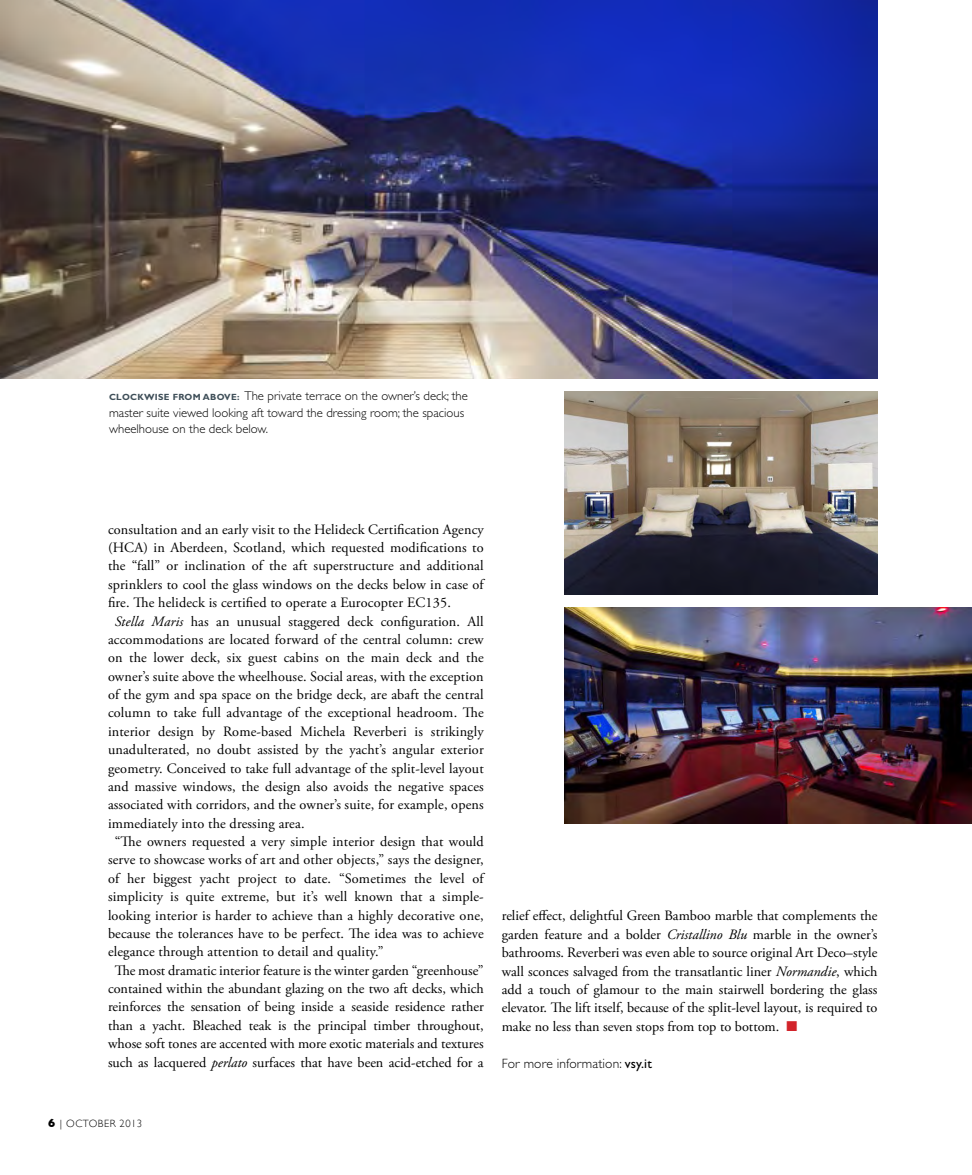
<style>
.page{position:relative;width:972px;height:1175px;background:#fff}
.page>*{position:absolute;margin:0;border:0;box-sizing:border-box;transform-origin:0 0}
.Body_Serif{font:14.25px/18.3px "Adobe Garamond Pro";color:#000;text-align:justify}
.Body_Sans{font:300 13.5px "Gill Sans Std";letter-spacing:.01em;color:#000}
.Captions{font:300 12.75px/16.5px "Gill Sans Std";color:#000}
.t1{font:300 10.5px "Gill Sans";letter-spacing:.05em;color:#000}
.s1{font-weight:700;font-size:9px;color:#3f4f59}
.s2{font-style:italic}
.s3{color:#d2232a}
.s4{font-weight:400}
.s5{font-weight:700;font-size:12px}
</style>
<div class="page">
<img style="left:0;top:0;width:878px;height:378px">
<img style="left:565px;top:392px;width:313px;height:202px">
<img style="left:565px;top:608px;width:407px;height:216px">
<p class="Captions" style="left:109px;top:388px;width:360px"><span class="s1">CLOCKWISE FROM ABOVE:</span> The private terrace on the owner’s deck; the master suite viewed looking aft toward the dressing room; the spacious wheelhouse on the deck below.</p>
<p class="Body_Serif" style="left:108px;top:520px;width:377px">consultation and an early visit to the Helideck Certification Agency (HCA) in Aberdeen, Scotland, which requested modifications to the “fall” or inclination of the aft superstructure and additional sprinklers to cool the glass windows on the decks below in case of fire. The helideck is certified to operate a Eurocopter EC135.</p>
<p class="Body_Serif" style="left:108px;top:612px;width:377px;text-indent:7px"><span class="s2">Stella Maris</span> has an unusual staggered deck configuration. All accommodations are located forward of the central column: crew on the lower deck, six guest cabins on the main deck and the owner’s suite above the wheelhouse. Social areas, with the exception of the gym and spa space on the bridge deck, are abaft the central column to take full advantage of the exceptional headroom. The interior design by Rome-based Michela Reverberi is strikingly unadulterated, no doubt assisted by the yacht’s angular exterior geometry. Conceived to take full advantage of the split-level layout and massive windows, the design also avoids the negative spaces associated with corridors, and the owner’s suite, for example, opens immediately into the dressing area.</p>
<p class="Body_Serif" style="left:108px;top:833px;width:377px;text-indent:7px">“The owners requested a very simple interior design that would serve to showcase works of art and other objects,” says the designer, of her biggest yacht project to date. “Sometimes the level of simplicity is quite extreme, but it’s well known that a simple&shy;looking interior is harder to achieve than a highly decorative one, because the tolerances have to be perfect. The idea was to achieve elegance through attention to detail and quality.”</p>
<p class="Body_Serif" style="left:108px;top:961px;width:377px;text-align:center">The most dramatic interior feature is the winter garden “greenhouse” contained within the abundant glazing on the two aft decks, which reinforces the sensation of being inside a seaside residence rather than a yacht. Bleached teak is the principal timber throughout, whose soft tones are accented with more exotic materials and textures such as lacquered <span class="s2">perlato</span> surfaces that have been acid-etched for a</p>
<p class="Body_Serif" style="left:502px;top:907px;width:377px">relief effect, delightful Green Bamboo marble that complements the garden feature and a bolder <span class="s2">Cristallino Blu</span> marble in the owner’s bathrooms. Reverberi was even able to source original Art Deco–style wall sconces salvaged from the transatlantic liner <span class="s2">Normandie</span>, which add a touch of glamour to the main stairwell bordering the glass elevator. The lift itself, because of the split-level layout, is required to make no less than seven stops from top to bottom. <span class="s3">■</span></p>
<p class="Body_Sans" style="left:502px;top:1055px;width:152px">For more information: <span class="s4">vsy.it</span></p>
<p class="t1" style="left:48px;top:1117px;width:96px"><span class="s5">6</span> | OCTOBER 2013</p>
</div>
